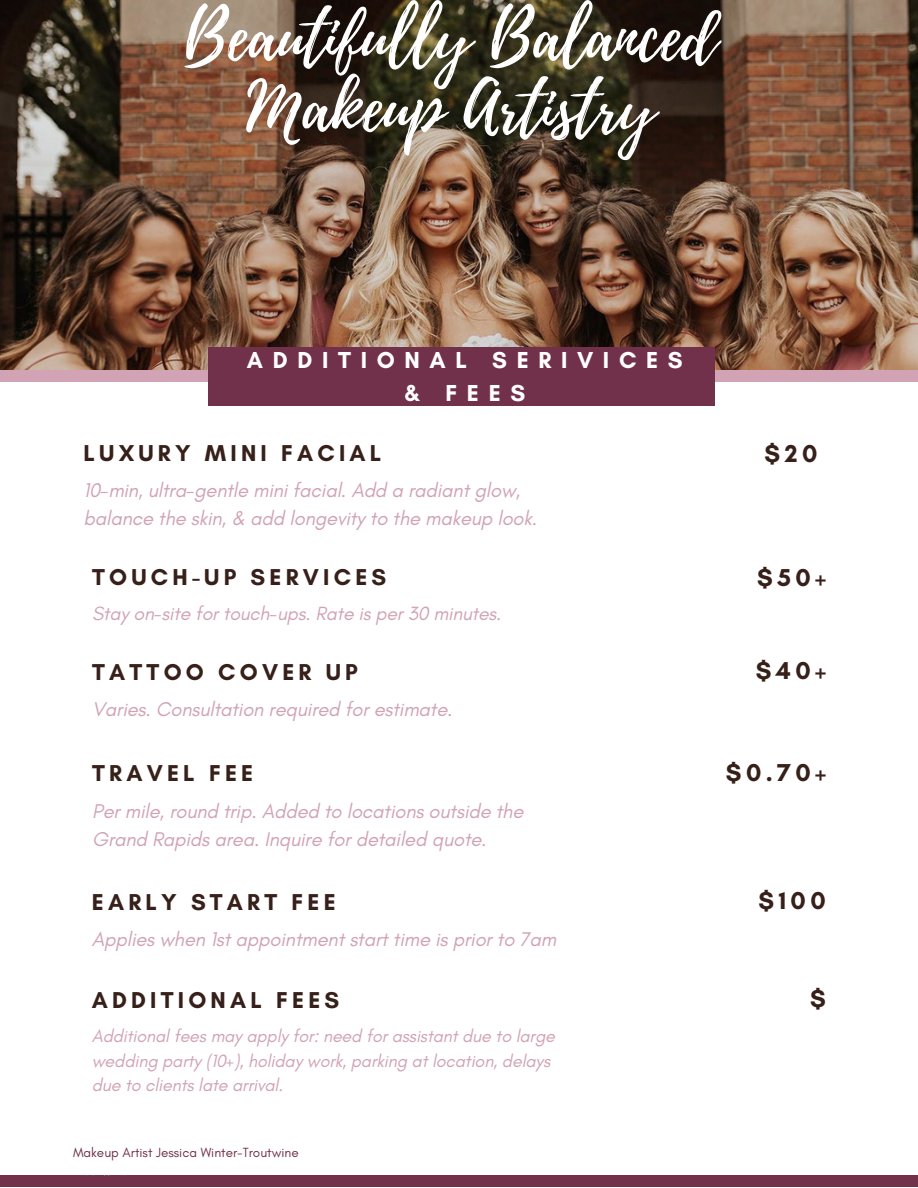
<style>
.page{position:relative;width:918px;height:1188px;background:#fff}
.page>*{position:absolute;margin:0;border:0;box-sizing:border-box;transform-origin:0 0}
.t1{font:67.5px/70.8px "Playlist Script";color:#fff;text-align:center}
.t2{font:700 24.9px "Glacial Indifference";letter-spacing:.18em;color:#372019}
.t3{font:700 23.55px/32.7px "Glacial Indifference";letter-spacing:.41em;color:#fff;text-align:center}
.t4{font:700 23.4px "Glacial Indifference";letter-spacing:.18em;color:#372019}
.t5{font:italic 20.25px/28.2px "Glacial Indifference";letter-spacing:-.01em;color:#d1a3b4}
.t6{font:italic 19.5px "Glacial Indifference";letter-spacing:-.01em;color:#d1a3b4}
.t7{font:italic 18px/24.8px "Glacial Indifference";letter-spacing:-.01em;color:#d1a3b4}
.t8{font:13.5px "Glacial Indifference";color:#72314a}
</style>
<div class="page">
<img style="left:0;top:0;width:918px;height:370px">
<div style="left:0;top:370px;width:918px;height:12px;background:#d1a3b4"></div>
<div style="left:208px;top:347px;width:506px;height:59px;background:#72314a"></div>
<div style="left:0;top:1176px;width:918px;height:11px;background:#72314a"></div>
<h1 class="t1" style="left:184px;top:4px;width:534px">Beautifully Balanced<br>Makeup Artistry</h1>
<p class="t3" style="left:247px;top:344px;width:437px">ADDITIONAL SERIVICES &amp; FEES</p>
<p class="t4" style="left:84px;top:438px;width:299px">LUXURY MINI FACIAL</p>
<p class="t2" style="left:765px;top:438px;width:54px">$20</p>
<p class="t5" style="left:84px;top:476px;width:455px">10-min, ultra-gentle mini facial. Add a radiant glow, balance the skin, &amp; add longevity to the makeup look.</p>
<p class="t4" style="left:92px;top:562px;width:296px">TOUCH-UP SERVICES</p>
<p class="t2" style="left:757px;top:562px;width:70px">$50+</p>
<p class="t6" style="left:92px;top:601px;width:411px">Stay on-site for touch-ups. Rate is per 30 minutes.</p>
<p class="t4" style="left:92px;top:657px;width:267px">TATTOO COVER UP</p>
<p class="t5" style="left:92px;top:695px;width:362px">Varies. Consultation required for estimate.</p>
<p class="t2" style="left:756px;top:656px;width:72px">$40+</p>
<p class="t4" style="left:92px;top:759px;width:163px">TRAVEL FEE</p>
<p class="t5" style="left:92px;top:796px;width:433px">Per mile, round trip. Added to locations outside the<br>Grand Rapids area. Inquire for detailed quote.</p>
<p class="t4" style="left:92px;top:887px;width:245px">EARLY START FEE</p>
<p class="t5" style="left:92px;top:925px;width:466px">Applies when 1st appointment start time is prior to 7am</p>
<p class="t4" style="left:92px;top:985px;width:249px">ADDITIONAL FEES</p>
<p class="t7" style="left:92px;top:1023px;width:465px">Additional fees may apply for: need for assistant due to large wedding party (10+), holiday work, parking at location, delays due to clients late arrival.</p>
<p class="t8" style="left:73px;top:1144px;width:227px">Makeup Artist Jessica Winter-Troutwine</p>
<p class="t2" style="left:726px;top:758px;width:102px">$0.70+</p>
<p class="t2" style="left:759px;top:886px;width:69px">$100</p>
<p class="t2" style="left:810px;top:984px;width:17px">$</p>
</div>
